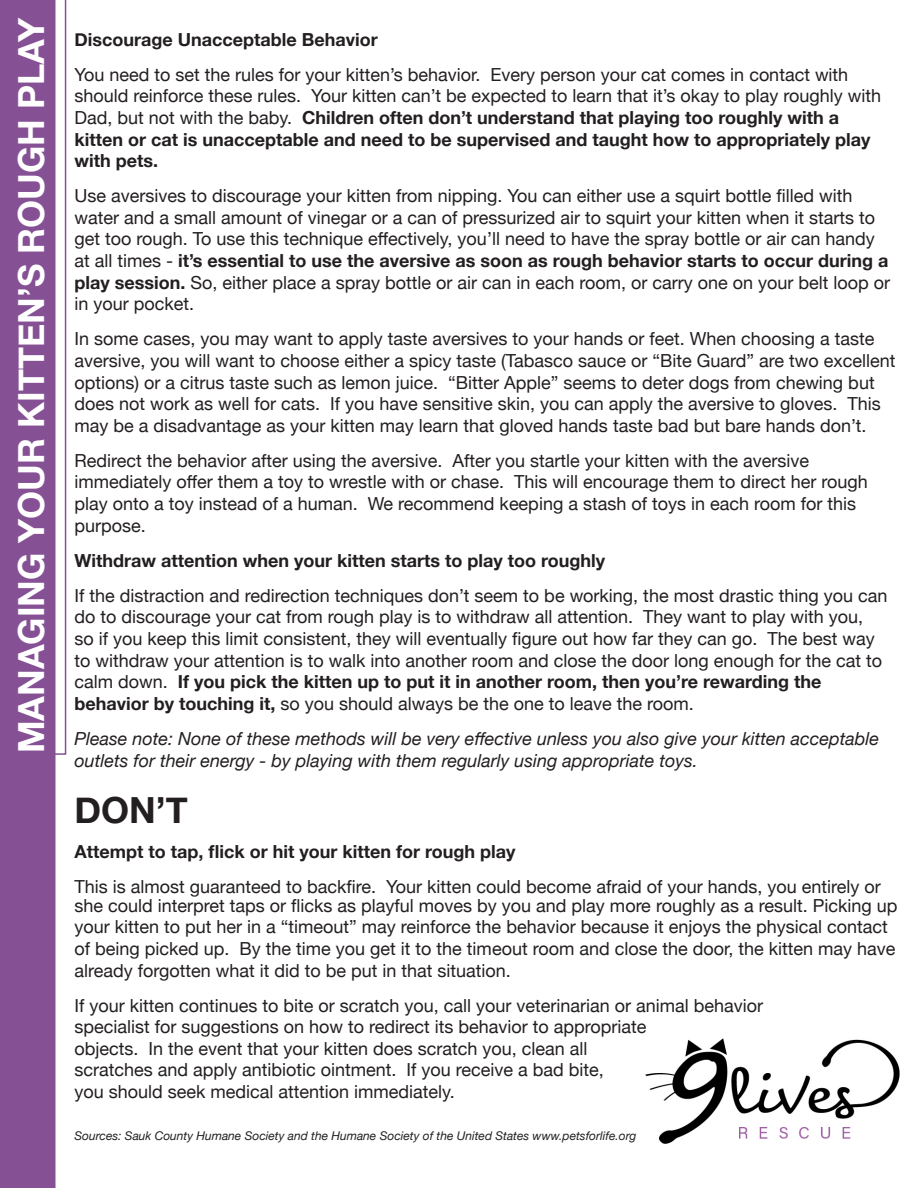
<style>
.page{position:relative;width:918px;height:1188px;background:#fff}
.page>*{position:absolute;margin:0;border:0;box-sizing:border-box;transform-origin:0 0}
.t1{font:700 36px "Helvetica Neue";color:#fff}
.t2{font:700 36px "Helvetica Neue";color:#231f20}
.t3{font:18px/21.6px "Helvetica Neue";color:#231f20}
.t4{font:italic 18px/21.6px "Helvetica Neue";color:#231f20}
.t5{font:700 18px "Helvetica Neue";color:#231f20}
.t6{font:italic 12px "Helvetica Neue";color:#231f20}
.s1{font-weight:700}
</style>
<div class="page">
<div style="left:0;top:0;width:56px;height:1188px;background:#855194"></div>
<svg style="left:8px;top:0;width:58px;height:755px;background:#996da5"></svg>
<img style="left:646px;top:1039px;width:254px;height:104px">
<p class="t1" style="left:3px;top:753px;width:737px;rotate:-90deg">MANAGING YOUR KITTEN’S ROUGH PLAY</p>
<p class="t5" style="left:75px;top:25px;width:305px">Discourage Unacceptable Behavior</p>
<p class="t3" style="left:75px;top:65px;width:808px">You need to set the rules for your kitten’s behavior. Every person your cat comes in contact with should reinforce these rules. Your kitten can’t be expected to learn that it’s okay to play roughly with Dad, but not with the baby. <span class="s1">Children often don’t understand that playing too roughly with a kitten or cat is unacceptable and need to be supervised and taught how to appropriately play with pets.</span></p>
<p class="t3" style="left:75px;top:186px;width:817px">Use aversives to discourage your kitten from nipping. You can either use a squirt bottle filled with water and a small amount of vinegar or a can of pressurized air to squirt your kitten when it starts to get too rough. To use this technique effectively, you’ll need to have the spray bottle or air can handy at all times - <span class="s1">it’s essential to use the aversive as soon as rough behavior starts to occur during a play session.</span> So, either place a spray bottle or air can in each room, or carry one on your belt loop or in your pocket.</p>
<p class="t3" style="left:75px;top:329px;width:823px">In some cases, you may want to apply taste aversives to your hands or feet. When choosing a taste aversive, you will want to choose either a spicy taste (Tabasco sauce or “Bite Guard” are two excellent options) or a citrus taste such as lemon juice. “Bitter Apple” seems to deter dogs from chewing but does not work as well for cats. If you have sensitive skin, you can apply the aversive to gloves. This may be a disadvantage as your kitten may learn that gloved hands taste bad but bare hands don’t.</p>
<p class="t3" style="left:75px;top:451px;width:795px">Redirect the behavior after using the aversive. After you startle your kitten with the aversive immediately offer them a toy to wrestle with or chase. This will encourage them to direct her rough play onto a toy instead of a human. We recommend keeping a stash of toys in each room for this purpose.</p>
<p class="t5" style="left:75px;top:546px;width:532px">Withdraw attention when your kitten starts to play too roughly</p>
<p class="t3" style="left:75px;top:586px;width:814px">If the distraction and redirection techniques don’t seem to be working, the most drastic thing you can do to discourage your cat from rough play is to withdraw all attention. They want to play with you,<br>so if you keep this limit consistent, they will eventually figure out how far they can go. The best way to withdraw your attention is to walk into another room and close the door long enough for the cat to calm down. <span class="s1">If you pick the kitten up to put it in another room, then you’re rewarding the behavior by touching it,</span> so you should always be the one to leave the room.</p>
<p class="t4" style="left:75px;top:729px;width:806px">Please note: None of these methods will be very effective unless you also give your kitten acceptable outlets for their energy - by playing with them regularly using appropriate toys.</p>
<p class="t2" style="left:75px;top:782px;width:115px">DON’T</p>
<p class="t5" style="left:75px;top:838px;width:442px">Attempt to tap, flick or hit your kitten for rough play</p>
<p class="t3" style="left:75px;top:877px;width:808px">This is almost guaranteed to backfire. Your kitten could become afraid of your hands, you entirely or</p>
<p class="t3" style="left:75px;top:896px;width:824px">she could interpret taps or flicks as playful moves by you and play more roughly as a result. Picking up your kitten to put her in a “timeout” may reinforce the behavior because it enjoys the physical contact of being picked up. By the time you get it to the timeout room and close the door, the kitten may have already forgotten what it did to be put in that situation.</p>
<p class="t3" style="left:75px;top:996px;width:690px">If your kitten continues to bite or scratch you, call your veterinarian or animal behavior specialist for suggestions on how to redirect its behavior to appropriate<br>objects. In the event that your kitten does scratch you, clean all<br>scratches and apply antibiotic ointment. If you receive a bad bite,<br>you should seek medical attention immediately.</p>
<p class="t6" style="left:75px;top:1127px;width:563px">Sources: Sauk County Humane Society and the Humane Society of the United States www.petsforlife.org</p>
</div>
